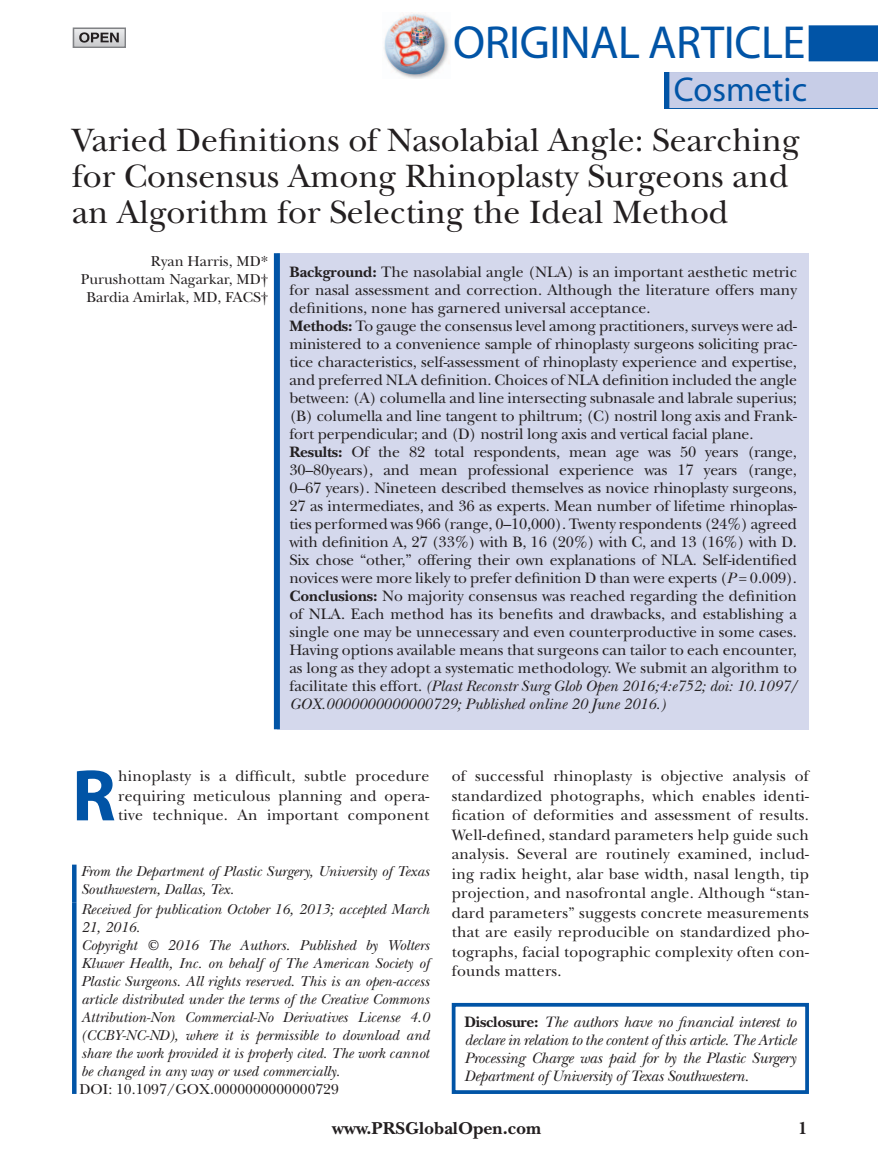
<style>
.page{position:relative;width:878px;height:1175px;background:#fff}
.page>*{position:absolute;margin:0;border:0;box-sizing:border-box;transform-origin:0 0}
.t1{font:700 73.65px "Myriad Pro";color:#0154a6}
.t2{font:46.5px "Myriad Pro";letter-spacing:-.01em;color:#0154a6}
.t3{font:34.5px "Myriad Pro";color:#0154a6}
.t4{font:33.75px/36px "New Baskerville";color:#231f20}
.t5{font:700 18px "New Baskerville";color:#231f20}
.t6{font:15.75px/18px "New Baskerville";letter-spacing:-.01em;color:#231f20;text-align:justify}
.t7{font:italic 15.75px/18px "New Baskerville";letter-spacing:-.015em;color:#231f20;text-align:justify}
.t8{font:italic 15px/18px "New Baskerville";color:#231f20}
.t9{font:15px/18px "New Baskerville";color:#231f20;text-align:right}
.s1{font-weight:700}
.s2{font-style:italic}
.s3{font-weight:700;font-style:normal}
</style>
<div class="page">
<img style="left:384px;top:12px;width:65px;height:66px">
<div style="left:73px;top:28px;width:52px;height:20px;border:2px solid #808285"></div>
<svg style="left:79px;top:32px;width:40px;height:11px"></svg>
<hr style="left:72px;top:902px;width:4px;height:191px;background:#0154a6">
<hr style="left:72px;top:864px;width:4px;height:38px;background:#0154a6">
<div style="left:277px;top:253px;width:531px;height:476px;background:#d4d8ec"></div>
<div style="left:274px;top:253px;width:6px;height:476px;background:#0154a6"></div>
<div style="left:452px;top:1003px;width:356px;height:91px;border:4px solid #0154a6"></div>
<div style="left:664px;top:72px;width:214px;height:36px;background:#0154a6"></div>
<div style="left:669px;top:72px;width:209px;height:36px;background:#c7cde7"></div>
<div style="left:808px;top:25px;width:69px;height:36px;background:#0154a6"></div>
<h2 class="t2" style="left:453px;top:14px;width:354px">ORIGINAL ARTICLE</h2>
<h3 class="t3" style="left:674px;top:68px;width:135px">COSMETIC</h3>
<h3 class="t4" style="left:72px;top:122px;width:729px">Varied Definitions of Nasolabial Angle: Searching for Consensus Among Rhinoplasty Surgeons and an Algorithm for Selecting the Ideal Method</h3>
<p class="t9" style="left:81px;top:252px;width:189px">Ryan Harris, MD*<br>Purushottam Nagarkar, MD†<br>Bardia Amirlak, MD, FACS†</p>
<p class="t6" style="left:289px;top:263px;width:509px;text-align:left"><span class="s1">Background:</span> The nasolabial angle (NLA) is an important aesthetic metric for nasal assessment and correction. Although the literature offers many definitions, none has garnered universal acceptance.<br><span class="s1">Methods:</span> To gauge the consensus level among practitioners, surveys were ad&shy;ministered to a convenience sample of rhinoplasty surgeons soliciting prac&shy;tice characteristics, self-assessment of rhinoplasty experience and expertise, and preferred NLA definition. Choices of NLA definition included the angle between: (A) columella and line intersecting subnasale and labrale superius; (B) columella and line tangent to philtrum; (C) nostril long axis and Frank&shy;fort perpendicular; and (D) nostril long axis and vertical facial plane.<br><span class="s1">Results:</span> Of the 82 total respondents, mean age was 50 years (range, 30–80years), and mean professional experience was 17 years (range, 0–67 years). Nineteen described themselves as novice rhinoplasty surgeons, 27 as intermediates, and 36 as experts. Mean number of lifetime rhinoplas&shy;ties performed was 966 (range, 0–10,000). Twenty respondents (24%) agreed with definition A, 27 (33%) with B, 16 (20%) with C, and 13 (16%) with D.<br>Six chose “other,” offering their own explanations of NLA. Self-identified novices were more likely to prefer definition D than were experts (<span class="s2">P</span> = 0.009).<br><span class="s1">Conclusions:</span> No majority consensus was reached regarding the definition of NLA. Each method has its benefits and drawbacks, and establishing a single one may be unnecessary and even counterproductive in some cases.<br>Having options available means that surgeons can tailor to each encounter, as long as they adopt a systematic methodology. We submit an algorithm to facilitate this effort. <span class="s2">(Plast Reconstr Surg Glob Open 2016;4:e752; doi: 10.1097/ GOX.0000000000000729; Published online 20 June 2016.)</span></p>
<h1 class="t1" style="left:72px;top:747px;width:45px">R</h1>
<p class="t6" style="left:118px;top:766px;width:312px;line-height:19.5px">hinoplasty is a difficult, subtle procedure requiring meticulous planning and opera&shy;tive technique. An important component</p>
<p class="t6" style="left:451px;top:766px;width:359px;line-height:19.5px">of successful rhinoplasty is objective analysis of standardized photographs, which enables identi&shy;fication of deformities and assessment of results.<br>Well-defined, standard parameters help guide such analysis. Several are routinely examined, includ&shy;ing radix height, alar base width, nasal length, tip projection, and nasofrontal angle. Although “stan&shy;dard parameters” suggests concrete measurements that are easily reproducible on standardized pho&shy;tographs, facial topographic complexity often con&shy;founds matters.</p>
<p class="t8" style="left:81px;top:861px;width:350px">From the Department of Plastic Surgery, University of Texas<br>Southwestern, Dallas, Tex.</p>
<p class="t8" style="left:81px;top:900px;width:350px">Received for publication October 16, 2013; accepted March 21, 2016.<br>Copyright © 2016 The Authors. Published by Wolters Kluwer Health, Inc. on behalf of The American Society of Plastic Surgeons. All rights reserved. This is an open-access article distributed under the terms of the Creative Commons Attribution-Non Commercial-No Derivatives License 4.0 (CCBY-NC-ND), where it is permissible to download and share the work provided it is properly cited. The work cannot be changed in any way or used commercially.</p>
<p class="t9" style="left:80px;top:1080px;width:261px">DOI: 10.1097/GOX.0000000000000729</p>
<p class="t7" style="left:464px;top:1013px;width:333px"><span class="s3">Disclosure:</span> The authors have no financial interest to declare in relation to the content of this article. The Article Processing Charge was paid for by the Plastic Surgery Department of University of Texas Southwestern.</p>
<p class="t5" style="left:332px;top:1118px;width:210px">www.PRSGlobalOpen.com</p>
<p class="t5" style="left:798px;top:1118px;width:11px">1</p>
</div>
